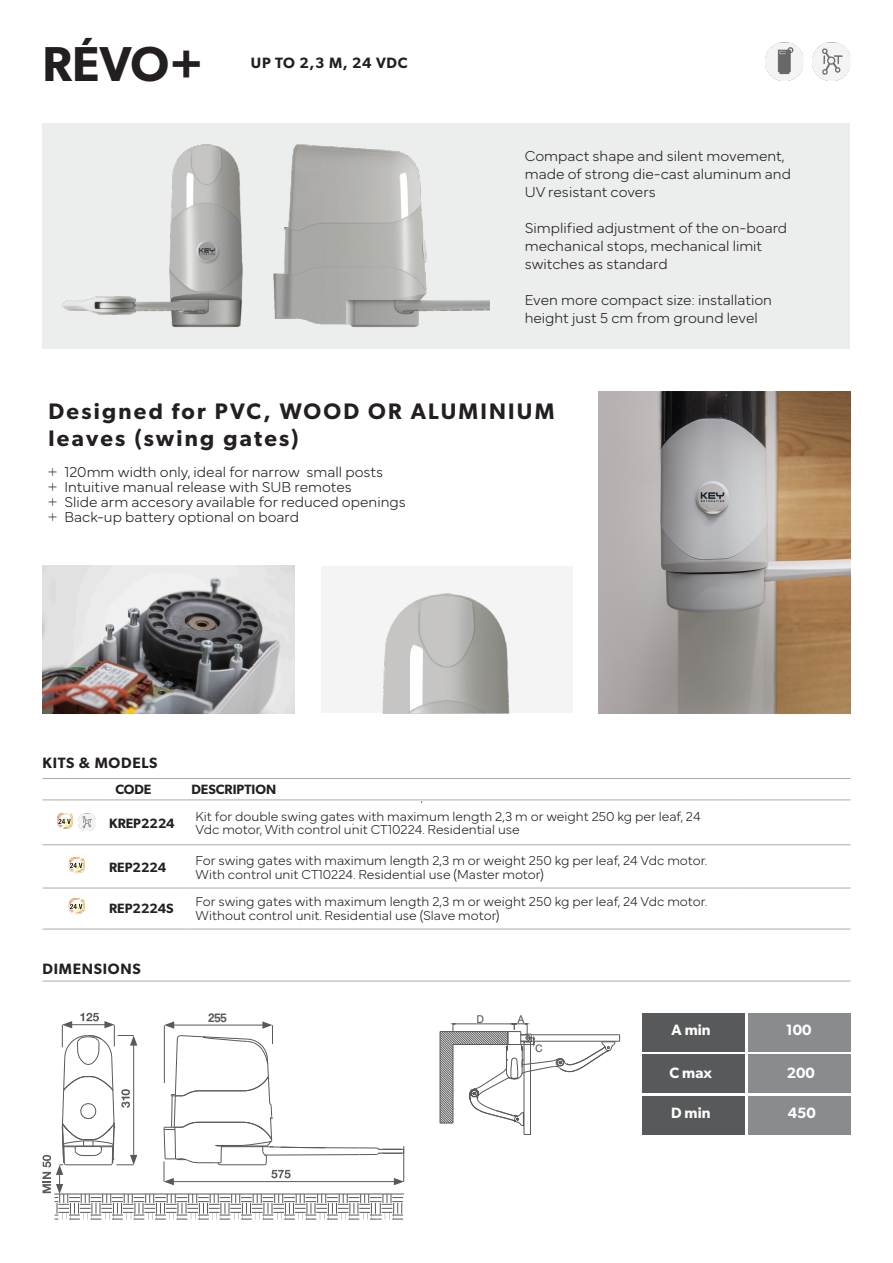
<style>
.page{position:relative;width:893px;height:1263px;background:#fff}
.page>*{position:absolute;margin:0;border:0;box-sizing:border-box;transform-origin:0 0}
.t1{font:600 49.2px "Gibson";color:#231f20}
.t2{font:600 22.5px/27px "Gibson";letter-spacing:.1em;color:#231f20}
.t3{font:100 15px/18px "Mundial";color:#231f20}
.t4{font:600 15px "Gibson";letter-spacing:.05em;color:#231f20}
.t5{font:600 15px "Gibson";color:#fff}
.t6{font:100 13.5px/13.5px "Mundial";color:#231f20}
.t7{font:600 13.5px "Gibson";color:#231f20}
.t8{font:12.75px "Coolvetica Rg";color:#58595b}
.t9{font:11.55px "Nimbus San";color:#58595b}
.t10{font:11.25px "Nimbus San";color:#58595b}
.t11{font:8.25px "N Haas Grotesk TX Pro 75 Bd";color:#fff}
.s1{font-family:"Times New Roman";font-weight:400}
</style>
<div class="page">
<div style="left:321px;top:566px;width:251px;height:147px;background:#f4f4f4"></div>
<img style="left:382px;top:593px;width:128px;height:120px">
<svg style="left:43px;top:1013px;width:361px;height:207px"></svg>
<svg style="left:439px;top:1023px;width:181px;height:112px"></svg>
<div style="left:642px;top:1013px;width:103px;height:39px;background:#58595b"></div>
<div style="left:748px;top:1013px;width:102px;height:39px;background:#898b8e"></div>
<div style="left:748px;top:1054px;width:102px;height:39px;background:#898b8e"></div>
<div style="left:748px;top:1096px;width:102px;height:39px;background:#898b8e"></div>
<div style="left:642px;top:1054px;width:103px;height:39px;background:#58595b"></div>
<div style="left:642px;top:1096px;width:103px;height:39px;background:#58595b"></div>
<div style="left:43px;top:123px;width:807px;height:226px;background:#eceded"></div>
<img style="left:273px;top:144px;width:216px;height:184px">
<img style="left:62px;top:144px;width:181px;height:183px">
<hr style="left:43px;top:981px;width:807px;height:1px;background:#a8aaad">
<img style="left:598px;top:391px;width:253px;height:322px">
<img style="left:42px;top:566px;width:253px;height:147px">
<img style="left:765px;top:43px;width:39px;height:38px">
<img style="left:812px;top:43px;width:38px;height:38px">
<hr style="left:43px;top:799px;width:66px;height:1px;background:#a8aaad">
<hr style="left:109px;top:799px;width:82px;height:1px;background:#a8aaad">
<hr style="left:191px;top:799px;width:549px;height:1px;background:#a8aaad">
<hr style="left:740px;top:799px;width:110px;height:1px;background:#a8aaad">
<hr style="left:43px;top:844px;width:66px;height:1px;background:#a8aaad">
<hr style="left:109px;top:844px;width:82px;height:1px;background:#a8aaad">
<hr style="left:191px;top:844px;width:549px;height:1px;background:#a8aaad">
<hr style="left:740px;top:844px;width:110px;height:1px;background:#a8aaad">
<hr style="left:43px;top:888px;width:66px;height:1px;background:#a8aaad">
<hr style="left:109px;top:888px;width:82px;height:1px;background:#a8aaad">
<hr style="left:191px;top:888px;width:549px;height:1px;background:#a8aaad">
<hr style="left:740px;top:888px;width:110px;height:1px;background:#a8aaad">
<img style="left:72px;top:814px;width:1px;height:12px">
<svg style="left:56px;top:813px;width:16px;height:16px"></svg>
<img style="left:78px;top:813px;width:18px;height:18px">
<img style="left:83px;top:858px;width:1px;height:14px">
<svg style="left:68px;top:857px;width:15px;height:17px"></svg>
<hr style="left:43px;top:778px;width:807px;height:1px;background:#a8aaad">
<hr style="left:43px;top:929px;width:66px;height:1px;background:#a8aaad">
<hr style="left:109px;top:929px;width:82px;height:1px;background:#a8aaad">
<hr style="left:191px;top:929px;width:549px;height:1px;background:#a8aaad">
<hr style="left:740px;top:929px;width:110px;height:1px;background:#a8aaad">
<img style="left:83px;top:899px;width:1px;height:14px">
<svg style="left:68px;top:898px;width:15px;height:17px"></svg>
<h1 class="t1" style="left:43px;top:34px;width:163px">RÉVO+</h1>
<p class="t4" style="left:251px;top:53px;width:158px">UP TO 2,3 M, 24 VDC</p>
<p class="t3" style="left:525px;top:146px;width:268px">Compact shape and silent movement, made of strong die-cast aluminum and<br>UV resistant covers</p>
<p class="t3" style="left:525px;top:218px;width:264px">Simplified adjustment of the on-board mechanical stops, mechanical limit switches as standard</p>
<p class="t3" style="left:525px;top:290px;width:249px">Even more compact size: installation height just 5 cm from ground level</p>
<h2 class="t2" style="left:49px;top:397px;width:507px">Designed for PVC, WOOD OR ALUMINIUM leaves (swing gates)</h2>
<p class="t3" style="left:49px;top:463px;width:359px;line-height:15px"><span class="s1">+</span> 120mm width only, ideal for narrow small posts<br><span class="s1">+</span> Intuitive manual release with SUB remotes<br><span class="s1">+</span> Slide arm accesory available for reduced openings <span class="s1">+</span> Back-up battery optional on board</p>
<p class="t4" style="left:43px;top:754px;width:116px">KITS &amp; MODELS</p>
<p class="t7" style="left:115px;top:781px;width:38px">CODE</p>
<p class="t7" style="left:191px;top:781px;width:86px">DESCRIPTION</p>
<p class="t7" style="left:109px;top:815px;width:67px">KREP2224</p>
<p class="t6" style="left:196px;top:808px;width:507px">Kit for double swing gates with maximum length 2,3 m or weight 250 kg per leaf, 24<br>Vdc motor, With control unit CT10224. Residential use</p>
<p class="t7" style="left:109px;top:859px;width:58px">REP2224</p>
<p class="t6" style="left:196px;top:852px;width:513px">For swing gates with maximum length 2,3 m or weight 250 kg per leaf, 24 Vdc motor.<br>With control unit CT10224. Residential use (Master motor)</p>
<p class="t7" style="left:109px;top:900px;width:66px">REP2224S</p>
<p class="t6" style="left:196px;top:893px;width:513px">For swing gates with maximum length 2,3 m or weight 250 kg per leaf, 24 Vdc motor.<br>Without control unit. Residential use (Slave motor)</p>
<p class="t4" style="left:43px;top:960px;width:100px">DIMENSIONS</p>
<p class="t8" style="left:208px;top:1010px;width:20px">255</p>
<p class="t9" style="left:477px;top:1012px;width:9px">D</p>
<p class="t9" style="left:517px;top:1012px;width:9px">A</p>
<p class="t10" style="left:535px;top:1042px;width:9px">C</p>
<p class="t5" style="left:671px;top:1021px;width:41px">A min</p>
<p class="t5" style="left:669px;top:1063px;width:44px">C max</p>
<p class="t5" style="left:671px;top:1104px;width:41px">D min</p>
<p class="t11" style="left:682px;top:1022px;width:24px">A min</p>
<p class="t11" style="left:681px;top:1064px;width:27px">C max</p>
<p class="t11" style="left:682px;top:1104px;width:24px">D min</p>
<p class="t5" style="left:786px;top:1021px;width:27px">100</p>
<p class="t5" style="left:787px;top:1063px;width:30px">200</p>
<p class="t5" style="left:788px;top:1104px;width:30px">450</p>
<p class="t11" style="left:792px;top:1022px;width:17px">100</p>
<p class="t11" style="left:792px;top:1064px;width:18px">200</p>
<p class="t11" style="left:787px;top:1104px;width:18px">450</p>
</div>
